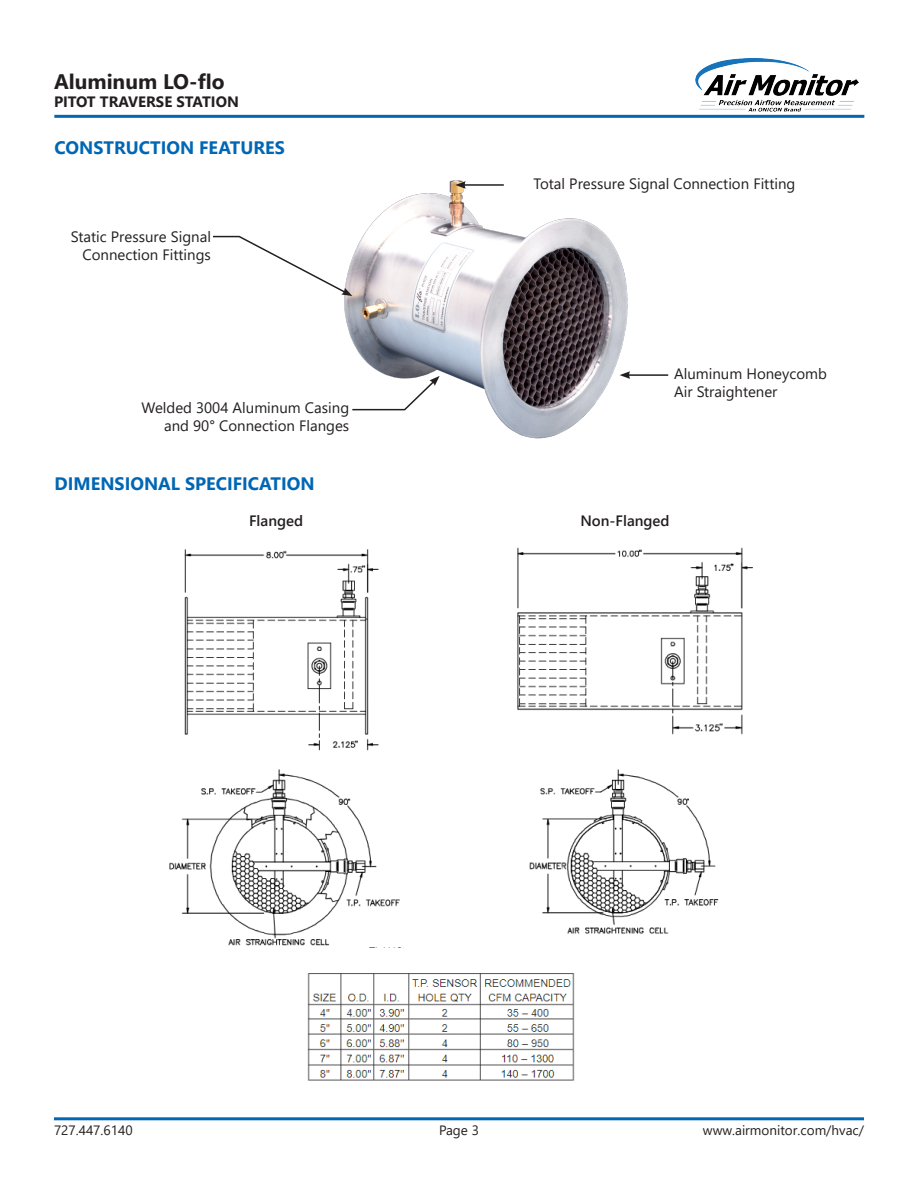
<style>
.page{position:relative;width:918px;height:1188px;background:#fff}
.page>*{position:absolute;margin:0;border:0;box-sizing:border-box;transform-origin:0 0}
.t1{font:700 21px "Segoe UI";color:#231f20}
.General_Specifications_Sheet{font:700 18px "Segoe UI";color:#0167b4}
.t2{font:15px/18px "Segoe UI";color:#231f20}
.t3{font:700 15px "Segoe UI";color:#231f20}
.t4{font:600 15px "Segoe UI";color:#231f20}
.t5{font:13.5px "Segoe UI";color:#231f20}
</style>
<div class="page">
<hr style="left:54px;top:1117px;width:810px;height:3px;background:#0167b4">
<img style="left:696px;top:58px;width:163px;height:54px">
<hr style="left:54px;top:115px;width:810px;height:3px;background:#0167b4">
<img style="left:344px;top:180px;width:284px;height:259px">
<hr style="left:628px;top:374px;width:40px;height:2px;background:#231f20">
<svg style="left:620px;top:371px;width:10px;height:8px"></svg>
<hr style="left:463px;top:184px;width:41px;height:2px;background:#231f20">
<svg style="left:455px;top:181px;width:11px;height:8px"></svg>
<svg style="left:213px;top:235px;width:139px;height:61px"></svg>
<svg style="left:351px;top:376px;width:89px;height:35px"></svg>
<img style="left:307px;top:973px;width:268px;height:108px">
<img style="left:517px;top:547px;width:235px;height:188px">
<div style="left:498px;top:724px;width:77px;height:16px;background:#fff"></div>
<img style="left:529px;top:769px;width:190px;height:165px">
<div style="left:685px;top:933px;width:43px;height:17px;background:#fff"></div>
<img style="left:169px;top:769px;width:231px;height:177px">
<img style="left:184px;top:549px;width:195px;height:202px">
<div style="left:164px;top:745px;width:49px;height:12px;background:#fff"></div>
<h1 class="t1" style="left:54px;top:62px;width:172px">Aluminum LO-flo</h1>
<p class="t3" style="left:54px;top:88px;width:186px">PITOT TRAVERSE STATION</p>
<p class="General_Specifications_Sheet" style="left:55px;top:131px;width:232px">CONSTRUCTION FEATURES</p>
<p class="t2" style="left:71px;top:226px;width:141px">Static Pressure Signal</p>
<p class="t2" style="left:83px;top:244px;width:130px">Connection Fittings</p>
<p class="t2" style="left:142px;top:398px;width:209px;text-align:right">Welded 3004 Aluminum Casing and 90° Connection Flanges</p>
<p class="General_Specifications_Sheet" style="left:55px;top:467px;width:261px">DIMENSIONAL SPECIFICATION</p>
<p class="t2" style="left:534px;top:174px;width:263px">Total Pressure Signal Connection Fitting</p>
<p class="t2" style="left:674px;top:364px;width:154px">Aluminum Honeycomb<br>Air Straightener</p>
<p class="t4" style="left:249px;top:507px;width:56px">Flanged</p>
<p class="t4" style="left:580px;top:507px;width:91px">Non-Flanged</p>
<p class="t5" style="left:54px;top:1118px;width:80px">727.447.6140</p>
<p class="t5" style="left:439px;top:1118px;width:41px">Page 3</p>
<p class="t5" style="left:703px;top:1118px;width:163px">www.airmonitor.com/hvac/</p>
</div>
